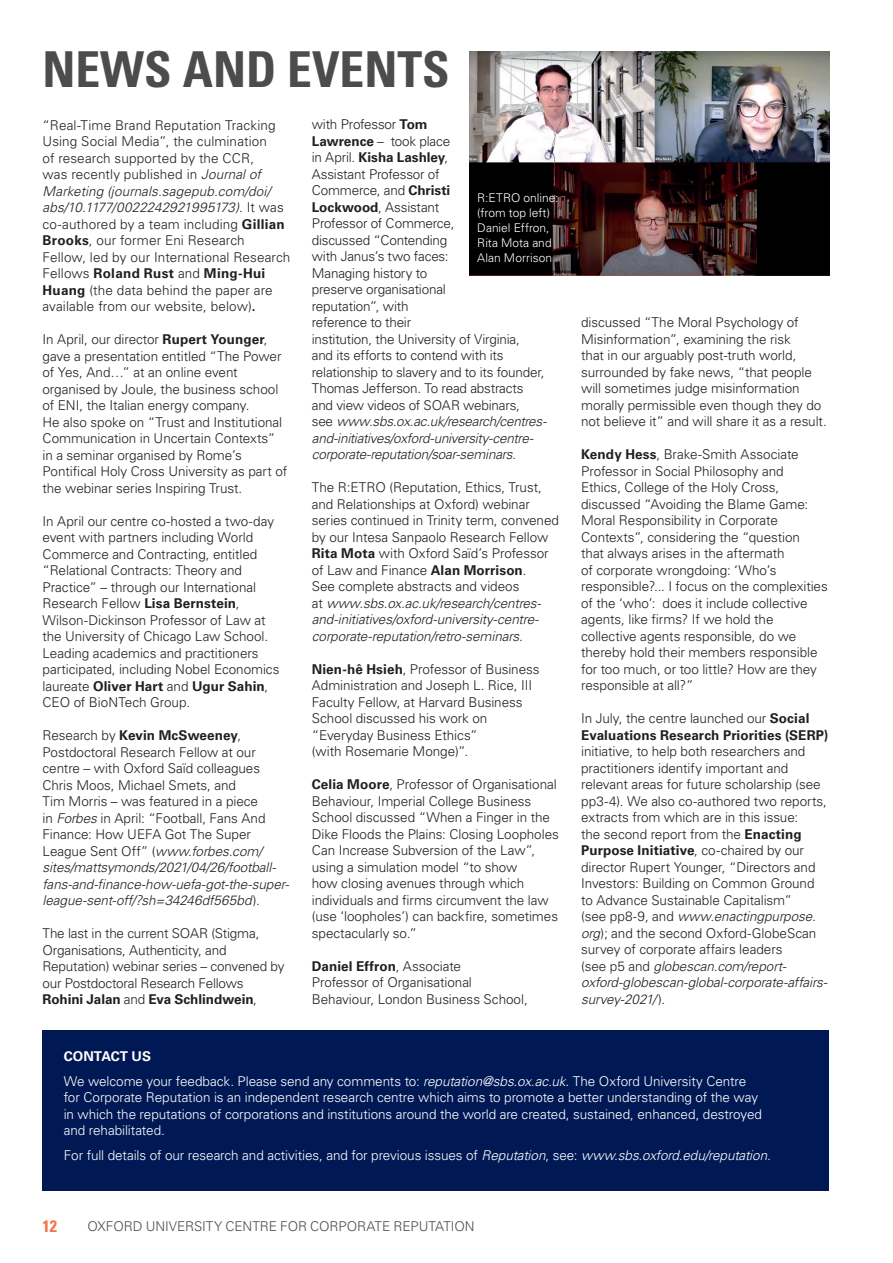
<style>
.page{position:relative;width:893px;height:1263px;background:#fff}
.page>*{position:absolute;margin:0;border:0;box-sizing:border-box;transform-origin:0 0}
.t1{font:700 condensed 49.5px "Univers LT Std";color:#4b4c4d}
.t2{font:700 condensed 16.5px "Univers LT Std";color:#f37444}
.t3{font:300 13.5px/16.5px "Univers LT Std";letter-spacing:-.005em;color:#231f20}
.t4{font:300 13.5px/16.5px "Univers LT Std";letter-spacing:-.005em;color:#fff}
.t5{font:700 13.5px/16.5px "Univers LT Std";letter-spacing:.005em;color:#231f20}
.t6{font:300 13.5px "Univers LT Std";letter-spacing:-.005em;color:#4b4c4d}
.t7{font:300 12px/15px "Univers LT Std";color:#fff}
.s1{font-style:italic}
.s2{font-weight:700}
.s3{font-weight:300}
</style>
<div class="page">
<div style="left:43px;top:1030px;width:786px;height:161px;background:#001954"></div>
<img style="left:469px;top:51px;width:360px;height:224px">
<h1 class="t1" style="left:43px;top:39px;width:409px">NEWS AND EVENTS</h1>
<p class="t3" style="left:43px;top:117px;width:249px">“Real-Time Brand Reputation Tracking Using Social Media”, the culmination<br>of research supported by the CCR,<br>was recently published in <span class="s1">Journal of Marketing (journals.sagepub.com/doi/ abs/10.1177/0022242921995173)</span>. It was co-authored by a team including <span class="s2">Gillian Brooks</span>, our former Eni Research Fellow, led by our International Research Fellows <span class="s2">Roland Rust</span> and <span class="s2">Ming-Hui Huang</span> (the data behind the paper are available from our website, below)<span class="s2">.</span></p>
<p class="t3" style="left:43px;top:331px;width:246px">In April, our director <span class="s2">Rupert Younger</span>, gave a presentation entitled “The Power of Yes, And…” at an online event organised by Joule, the business school of ENI, the Italian energy company.<br>He also spoke on “Trust and Institutional Communication in Uncertain Contexts” in a seminar organised by Rome’s Pontifical Holy Cross University as part of the webinar series Inspiring Trust.</p>
<p class="t3" style="left:43px;top:512px;width:239px">In April our centre co-hosted a two-day event with partners including World Commerce and Contracting, entitled “Relational Contracts: Theory and Practice” – through our International Research Fellow <span class="s2">Lisa Bernstein</span>, Wilson-Dickinson Professor of Law at the University of Chicago Law School.<br>Leading academics and practitioners participated, including Nobel Economics laureate <span class="s2">Oliver Hart</span> and <span class="s2">Ugur Sahin</span>, CEO of BioNTech Group.</p>
<p class="t3" style="left:43px;top:727px;width:248px">Research by <span class="s2">Kevin McSweeney</span>, Postdoctoral Research Fellow at our centre – with Oxford Saïd colleagues Chris Moos, Michael Smets, and<br>Tim Morris – was featured in a piece<br>in <span class="s1">Forbes</span> in April: “Football, Fans And Finance: How UEFA Got The Super League Sent Off” (<span class="s1">www.forbes.com/ sites/mattsymonds/2021/04/26/football&shy;fans-and-finance-how-uefa-got-the-super&shy;league-sent-off/?sh=34246df565bd</span>).</p>
<p class="t3" style="left:43px;top:925px;width:244px">The last in the current SOAR (Stigma, Organisations, Authenticity, and Reputation) webinar series – convened by our Postdoctoral Research Fellows <span class="s2">Rohini Jalan</span> and <span class="s2">Eva Schlindwein</span>,</p>
<p class="t3" style="left:312px;top:116px;width:237px">with Professor <span class="s2">Tom<br>Lawrence</span> – took place<br>in April. <span class="s2">Kisha Lashley</span>,<br>Assistant Professor of<br>Commerce, and <span class="s2">Christi<br>Lockwood</span>, Assistant<br>Professor of Commerce,<br>discussed “Contending<br>with Janus’s two faces:<br>Managing history to<br>preserve organisational<br>reputation”, with<br>reference to their<br>institution, the University of Virginia,<br>and its efforts to contend with its relationship to slavery and to its founder,<br>Thomas Jefferson. To read abstracts and view videos of SOAR webinars,<br>see <span class="s1">www.sbs.ox.ac.uk/research/centres&shy;and-initiatives/oxford-university-centre&shy;corporate-reputation/soar-seminars</span>.</p>
<p class="t3" style="left:312px;top:479px;width:249px">The R:ETRO (Reputation, Ethics, Trust, and Relationships at Oxford) webinar series continued in Trinity term, convened by our Intesa Sanpaolo Research Fellow <span class="s2">Rita Mota</span> with Oxford Saïd’s Professor of Law and Finance <span class="s2">Alan Morrison</span>.<br>See complete abstracts and videos<br>at <span class="s1">www.sbs.ox.ac.uk/research/centres&shy;and-initiatives/oxford-university-centre&shy;corporate-reputation/retro-seminars</span>.</p>
<p class="t3" style="left:312px;top:661px;width:229px"><span class="s2">Nien-hê Hsieh</span>, Professor of Business<br>Administration and Joseph L. Rice, III<br>Faculty Fellow, at Harvard Business<br>School discussed his work on “Everyday Business Ethics”<br>(with Rosemarie Monge)”.</p>
<p class="t3" style="left:312px;top:776px;width:249px"><span class="s2">Celia Moore</span>, Professor of Organisational Behaviour, Imperial College Business School discussed “When a Finger in the Dike Floods the Plains: Closing Loopholes Can Increase Subversion of the Law”, using a simulation model “to show<br>how closing avenues through which individuals and firms circumvent the law (use ‘loopholes’) can backfire, sometimes spectacularly so.”</p>
<p class="t3" style="left:312px;top:958px;width:217px"><span class="s2">Daniel Effron</span>, Associate<br>Professor of Organisational<br>Behaviour, London Business School,</p>
<p class="t7" style="left:477px;top:190px;width:83px">R:ETRO online: (from top left)<br>Daniel Effron,<br>Rita Mota and<br>Alan Morrison</p>
<p class="t3" style="left:581px;top:314px;width:247px">discussed “The Moral Psychology of Misinformation”, examining the risk<br>that in our arguably post-truth world, surrounded by fake news, “that people will sometimes judge misinformation morally permissible even though they do not believe it” and will share it as a result.</p>
<p class="t3" style="left:581px;top:446px;width:248px"><span class="s2">Kendy Hess</span>, Brake-Smith Associate Professor in Social Philosophy and<br>Ethics, College of the Holy Cross, discussed “Avoiding the Blame Game:<br>Moral Responsibility in Corporate Contexts”, considering the “question<br>that always arises in the aftermath<br>of corporate wrongdoing: ‘Who’s responsible?... I focus on the complexities of the ‘who’: does it include collective agents, like firms? If we hold the collective agents responsible, do we thereby hold their members responsible for too much, or too little? How are they responsible at all?”</p>
<p class="t5" style="left:581px;top:710px;width:249px"><span class="s3">In July, the centre launched our</span> Social<br>Evaluations Research Priorities (SERP)</p>
<p class="t3" style="left:581px;top:743px;width:248px">initiative, to help both researchers and practitioners identify important and relevant areas for future scholarship (see pp3-4). We also co-authored two reports, extracts from which are in this issue:<br>the second report from the <span class="s2">Enacting Purpose Initiative</span>, co-chaired by our director Rupert Younger, “Directors and Investors: Building on Common Ground to Advance Sustainable Capitalism”<br>(see pp8-9, and <span class="s1">www.enactingpurpose. org</span>); and the second Oxford-GlobeScan survey of corporate affairs leaders<br>(see p5 and <span class="s1">globescan.com/report&shy;oxford-globescan-global-corporate-affairs&shy;survey-2021/</span>).</p>
<p class="t4" style="left:64px;top:1043px;width:684px;line-height:25px"><span class="s2">CONTACT US<br></span>We welcome your feedback. Please send any comments to: <span class="s1">reputation@sbs.ox.ac.uk</span>. The Oxford University Centre</p>
<p class="t4" style="left:64px;top:1089px;width:700px">for Corporate Reputation is an independent research centre which aims to promote a better understanding of the way in which the reputations of corporations and institutions around the world are created, sustained, enhanced, destroyed and rehabilitated.</p>
<p class="t4" style="left:64px;top:1147px;width:708px">For full details of our research and activities, and for previous issues of <span class="s1">Reputation</span>, see: <span class="s1">www.sbs.oxford.edu/reputation.</span></p>
<p class="t2" style="left:43px;top:1216px;width:16px">12</p>
<p class="t6" style="left:87px;top:1218px;width:389px">OXFORD UNIVERSITY CENTRE FOR CORPORATE REPUTATION</p>
</div>
